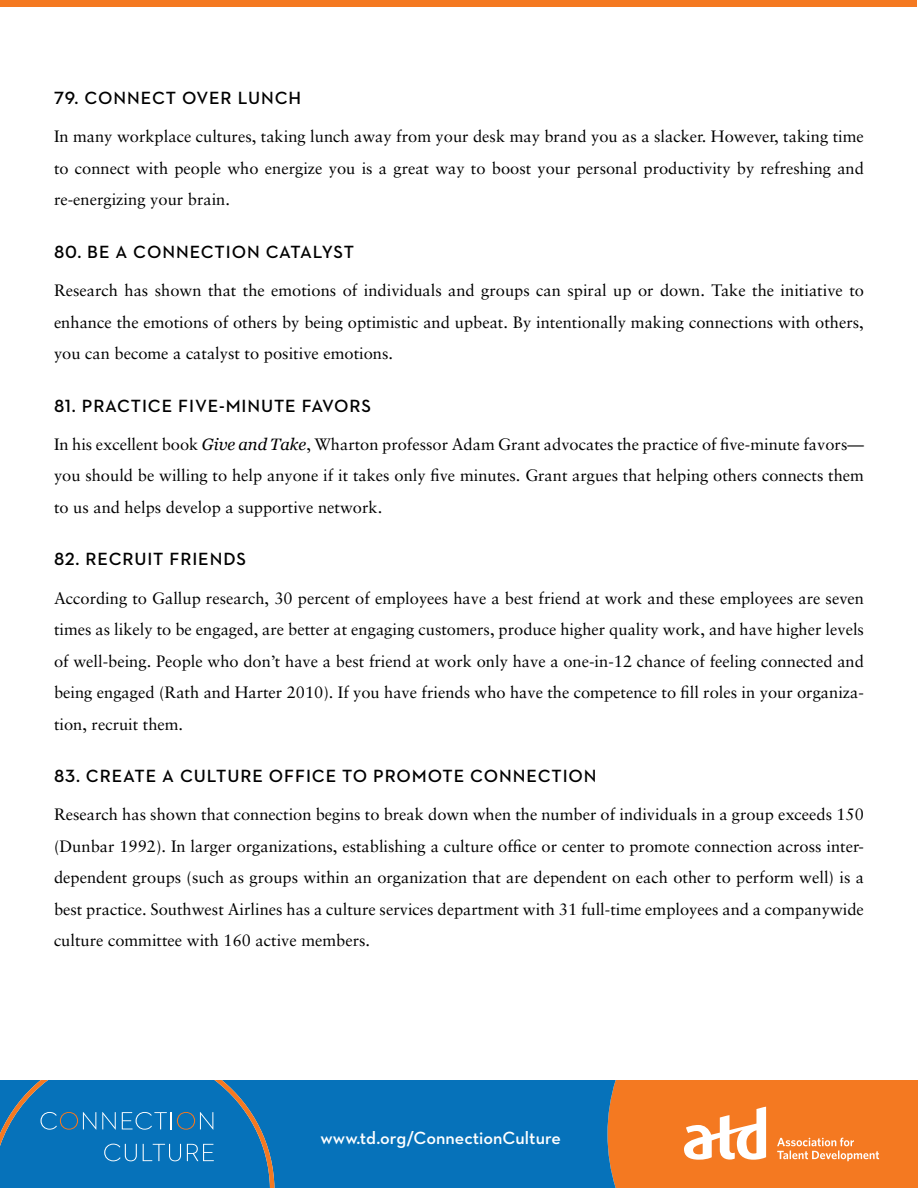
<style>
.page{position:relative;width:918px;height:1188px;background:#fff}
.page>*{position:absolute;margin:0;border:0;box-sizing:border-box;transform-origin:0 0}
.t1{font:600 18px "Neutraface 2 Text";letter-spacing:.05em;color:#000}
.t2{font:600 18px "Neutraface 2 Text";color:#fff}
.t3{font:16.5px/31.5px "Sabon";color:#000;text-align:justify}
.s1{font-family:"Georgia";font-style:italic}
</style>
<div class="page">
<svg style="left:0;top:1080px;width:918px;height:108px;background:#59788b"></svg>
<div style="left:1px;top:0;width:916px;height:7px;background:#f47921"></div>
<p class="t1" style="left:54px;top:87px;width:249px">79. CONNECT OVER LUNCH</p>
<p class="t3" style="left:54px;top:121px;width:811px">In many workplace cultures, taking lunch away from your desk may brand you as a slacker. However, taking time to connect with people who energize you is a great way to boost your personal productivity by refreshing and re-energizing your brain.</p>
<p class="t1" style="left:54px;top:240px;width:302px">80. BE A CONNECTION CATALYST</p>
<p class="t3" style="left:54px;top:274px;width:812px">Research has shown that the emotions of individuals and groups can spiral up or down. Take the initiative to enhance the emotions of others by being optimistic and upbeat. By intentionally making connections with others, you can become a catalyst to positive emotions.</p>
<p class="t1" style="left:54px;top:394px;width:319px">81. PRACTICE FIVE-MINUTE FAVORS</p>
<p class="t3" style="left:54px;top:428px;width:812px">In his excellent book <span class="s1">Give and Take</span>, Wharton professor Adam Grant advocates the practice of five-minute favors— you should be willing to help anyone if it takes only five minutes. Grant argues that helping others connects them to us and helps develop a supportive network.</p>
<p class="t1" style="left:54px;top:548px;width:194px">82. RECRUIT FRIENDS</p>
<p class="t3" style="left:54px;top:582px;width:812px">According to Gallup research, 30 percent of employees have a best friend at work and these employees are seven times as likely to be engaged, are better at engaging customers, produce higher quality work, and have higher levels of well-being. People who don’t have a best friend at work only have a one-in-12 chance of feeling connected and being engaged (Rath and Harter 2010). If you have friends who have the competence to fill roles in your organiza&shy;tion, recruit them.</p>
<p class="t1" style="left:54px;top:765px;width:544px">83. CREATE A CULTURE OFFICE TO PROMOTE CONNECTION</p>
<p class="t3" style="left:54px;top:799px;width:812px">Research has shown that connection begins to break down when the number of individuals in a group exceeds 150 (Dunbar 1992). In larger organizations, establishing a culture office or center to promote connection across inter&shy;dependent groups (such as groups within an organization that are dependent on each other to perform well) is a best practice. Southwest Airlines has a culture services department with 31 full-time employees and a companywide culture committee with 160 active members.</p>
<p class="t2" style="left:320px;top:1126px;width:242px">www.td.org/ConnectionCulture</p>
</div>
